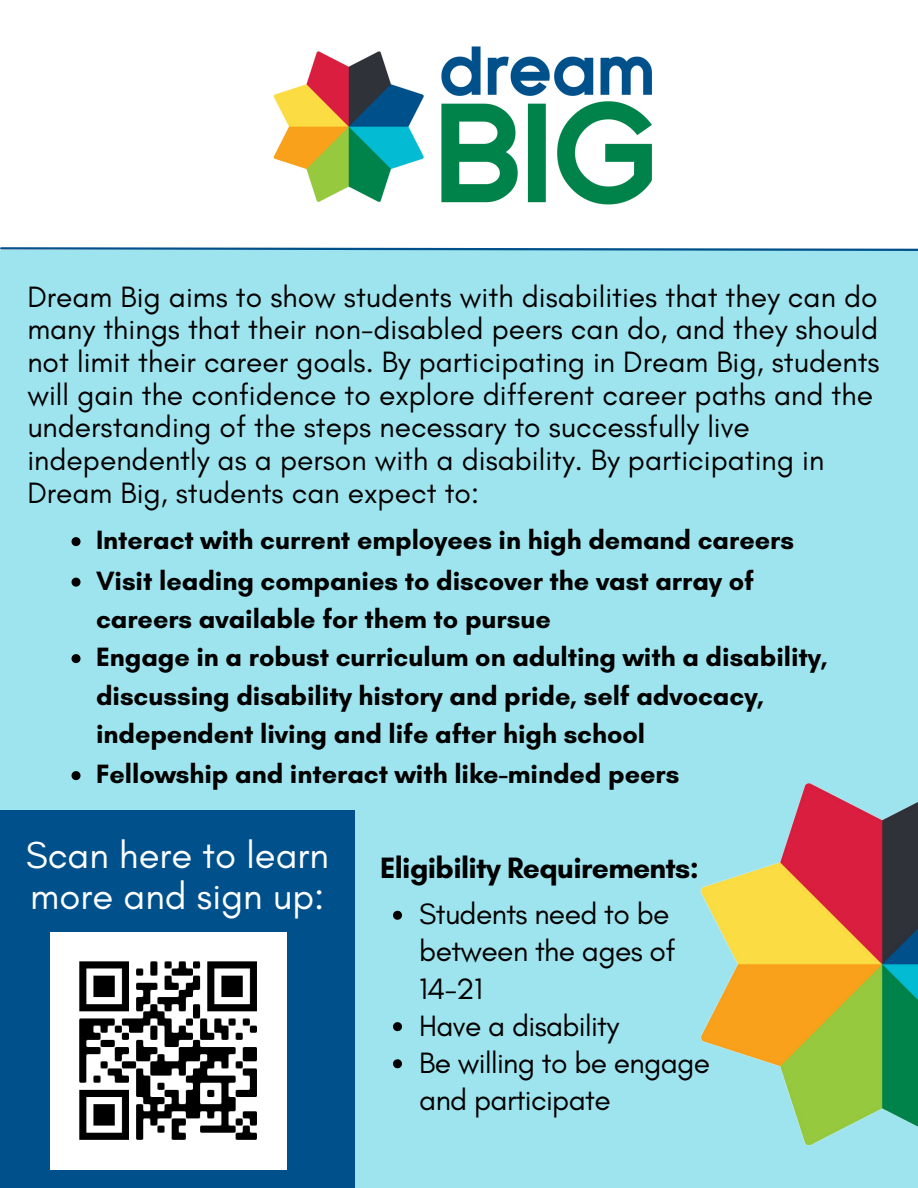
<style>
.page{position:relative;width:918px;height:1188px;background:#fff}
.page>*{position:absolute;margin:0;border:0;box-sizing:border-box;transform-origin:0 0}
.t1{font:38.25px/41.7px "Glacial Indifference";color:#fff}
.t2{font:30px/32.7px "Glacial Indifference";color:#000}
.t3{font:30px/37.2px "Glacial Indifference";letter-spacing:-.02em;color:#000}
.t4{font:700 30px "Glacial Indifference";letter-spacing:-.02em;color:#000}
.t5{font:700 27px/39px "Glacial Indifference";color:#000}
</style>
<div class="page">
<div style="left:0;top:250px;width:918px;height:938px;background:#9ee4ee"></div>
<div style="left:0;top:810px;width:354px;height:378px;background:#00508b"></div>
<svg style="left:0;top:247px;width:918px;height:4px"></svg>
<img style="left:273px;top:46px;width:379px;height:159px">
<img style="left:50px;top:933px;width:236px;height:236px">
<svg style="left:72px;top:537px;width:9px;height:9px"></svg>
<svg style="left:72px;top:578px;width:9px;height:9px"></svg>
<svg style="left:72px;top:654px;width:9px;height:9px"></svg>
<svg style="left:72px;top:771px;width:9px;height:9px"></svg>
<img style="left:700px;top:783px;width:218px;height:363px">
<svg style="left:393px;top:911px;width:9px;height:9px"></svg>
<svg style="left:393px;top:1022px;width:9px;height:9px"></svg>
<svg style="left:393px;top:1059px;width:9px;height:9px"></svg>
<p class="t2" style="left:27px;top:280px;width:854px">Dream Big aims to show students with disabilities that they can do many things that their non-disabled peers can do, and they should not limit their career goals. By participating in Dream Big, students will gain the confidence to explore different career paths and the understanding of the steps necessary to successfully live independently as a person with a disability. By participating in Dream Big, students can expect to:</p>
<p class="t5" style="left:96px;top:521px;width:733px">Interact with current employees in high demand careers Visit leading companies to discover the vast array of careers available for them to pursue<br>Engage in a robust curriculum on adulting with a disability, discussing disability history and pride, self advocacy, independent living and life after high school<br>Fellowship and interact with like-minded peers</p>
<p class="t1" style="left:26px;top:833px;width:305px">Scan here to learn more and sign up:</p>
<p class="t4" style="left:380px;top:850px;width:320px">Eligibility Requirements:</p>
<p class="t3" style="left:419px;top:895px;width:292px">Students need to be between the ages of<br>14-21<br>Have a disability<br>Be willing to be engage and participate</p>
</div>
